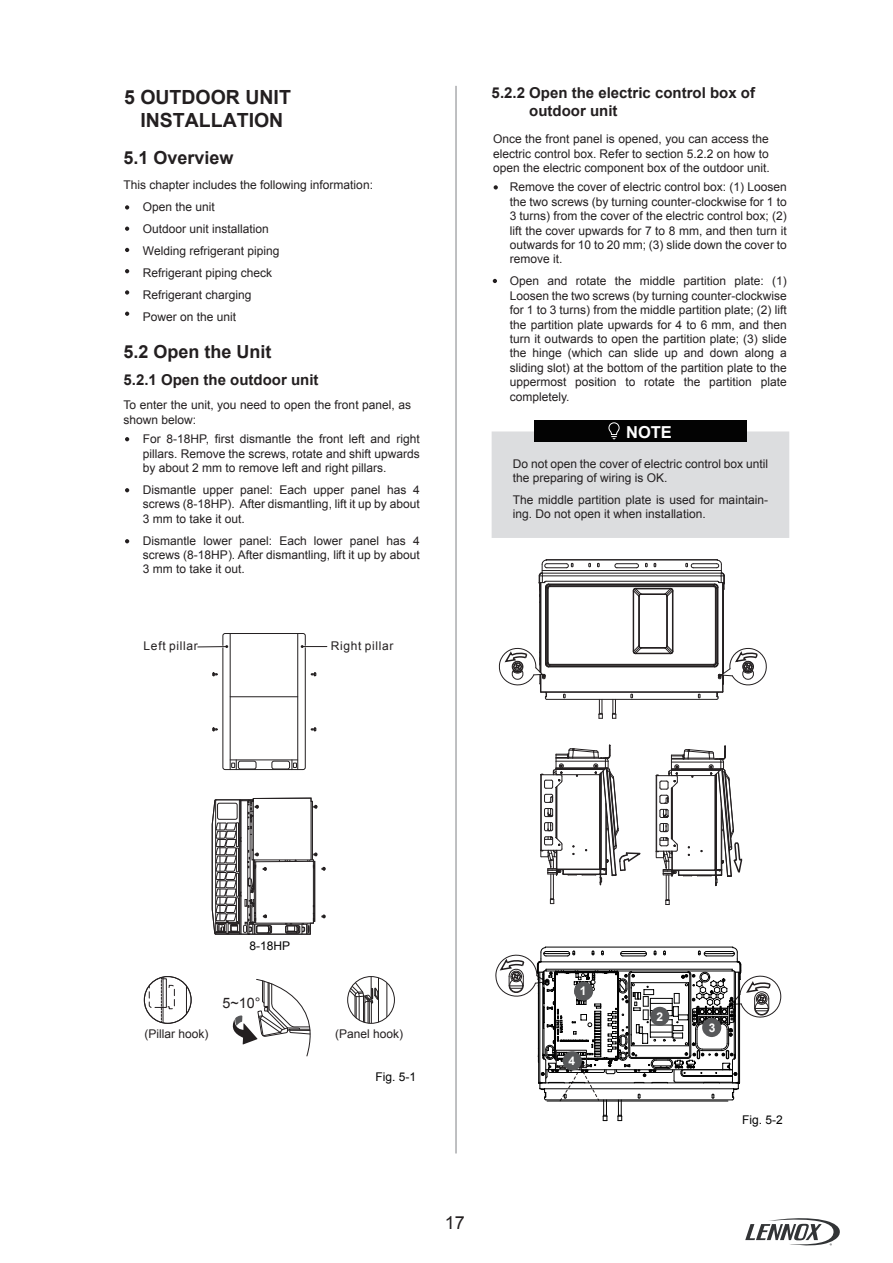
<style>
.page{position:relative;width:893px;height:1263px;background:#fff}
.page>*{position:absolute;margin:0;border:0;box-sizing:border-box;transform-origin:0 0}
.t1{font:700 19.5px/23.4px "Arial";color:#231f20;text-align:center}
.t2{font:700 18px "Arial";color:#231f20}
.t3{font:18px "Arial";color:#231f20}
.t4{font:700 16.5px "Arial";color:#fff}
.t5{font:700 15px/18px "Arial";color:#231f20}
.t6{font:14.4px "Arial";color:#231f20}
.t7{font:12px/14.4px "Arial";color:#231f20;text-align:justify}
.t8{font:12px "Arial";letter-spacing:.055em;color:#231f20}
.t9{font:12px "Arial";color:#030303}
.t10{font:700 12px "Arial";color:#fff}
</style>
<div class="page">
<hr style="left:456px;top:86px;width:1px;height:1067px;background:#808285">
<svg style="left:125px;top:205px;width:4px;height:5px"></svg>
<svg style="left:125px;top:227px;width:4px;height:4px"></svg>
<svg style="left:125px;top:248px;width:4px;height:4px"></svg>
<svg style="left:125px;top:269px;width:4px;height:4px"></svg>
<svg style="left:125px;top:290px;width:4px;height:5px"></svg>
<svg style="left:125px;top:312px;width:4px;height:4px"></svg>
<svg style="left:494px;top:185px;width:4px;height:5px"></svg>
<svg style="left:493px;top:279px;width:4px;height:4px"></svg>
<svg style="left:125px;top:437px;width:4px;height:4px"></svg>
<svg style="left:125px;top:488px;width:4px;height:4px"></svg>
<svg style="left:125px;top:539px;width:4px;height:4px"></svg>
<div style="left:534px;top:420px;width:213px;height:22px;background:#030303"></div>
<svg style="left:492px;top:422px;width:297px;height:116px;background:#c2c3c5"></svg>
<hr style="left:546px;top:559px;width:171px;height:1px;background:#231f20">
<svg style="left:498px;top:560px;width:269px;height:159px"></svg>
<svg style="left:540px;top:744px;width:101px;height:160px"></svg>
<svg style="left:656px;top:745px;width:86px;height:160px"></svg>
<svg style="left:495px;top:947px;width:286px;height:174px"></svg>
<div style="left:574px;top:981px;width:19px;height:20px;background:#57585a;border-radius:50%"></div>
<div style="left:563px;top:1051px;width:19px;height:19px;background:#57585a;border-radius:50%"></div>
<div style="left:650px;top:1007px;width:19px;height:19px;background:#57585a;border-radius:50%"></div>
<div style="left:702px;top:1018px;width:19px;height:19px;background:#57585a;border-radius:50%"></div>
<div style="left:222px;top:633px;width:84px;height:137px;border:1px solid #231f20;border-radius:2px"></div>
<hr style="left:230px;top:633px;width:1px;height:136px;background:#231f20">
<hr style="left:230px;top:760px;width:68px;height:1px;background:#231f20">
<svg style="left:231px;top:760px;width:6px;height:9px"></svg>
<hr style="left:230px;top:696px;width:68px;height:1px;background:#231f20">
<hr style="left:297px;top:633px;width:1px;height:136px;background:#231f20">
<div style="left:272px;top:761px;width:18px;height:8px;border:1px solid #231f20;border-radius:2px"></div>
<svg style="left:292px;top:760px;width:5px;height:9px"></svg>
<svg style="left:310px;top:672px;width:7px;height:5px"></svg>
<svg style="left:310px;top:727px;width:7px;height:5px"></svg>
<svg style="left:212px;top:672px;width:6px;height:5px"></svg>
<svg style="left:212px;top:727px;width:6px;height:5px"></svg>
<div style="left:238px;top:761px;width:18px;height:8px;border:1px solid #231f20;border-radius:2px"></div>
<svg style="left:300px;top:645px;width:27px;height:3px"></svg>
<svg style="left:198px;top:645px;width:31px;height:3px"></svg>
<svg style="left:211px;top:797px;width:114px;height:138px"></svg>
<hr style="left:378px;top:978px;width:1px;height:44px;background:#231f20">
<hr style="left:386px;top:982px;width:1px;height:35px;background:#231f20">
<svg style="left:348px;top:976px;width:30px;height:47px"></svg>
<div style="left:347px;top:976px;width:48px;height:48px;border:1px solid #231f20;border-radius:50%"></div>
<svg style="left:148px;top:977px;width:27px;height:45px"></svg>
<svg style="left:186px;top:986px;width:1px;height:28px"></svg>
<div style="left:144px;top:976px;width:47px;height:48px;border:1px solid #231f20;border-radius:50%"></div>
<svg style="left:232px;top:979px;width:79px;height:78px"></svg>
<svg style="left:745px;top:1218px;width:95px;height:28px"></svg>
<h1 class="t1" style="left:124px;top:86px;width:168px">5 OUTDOOR UNIT<br>INSTALLATION</h1>
<h2 class="t2" style="left:123px;top:146px;width:112px">5.1 Overview</h2>
<p class="t5" style="left:529px;top:84px;width:227px;text-indent:-38px">5.2.2 Open the electric control box of outdoor unit</p>
<p class="t7" style="left:493px;top:132px;width:278px">Once the front panel is opened, you can access the electric control box. Refer to section 5.2.2 on how to open the electric component box of the outdoor unit.</p>
<p class="t7" style="left:124px;top:178px;width:251px">This chapter includes the following information:</p>
<p class="t7" style="left:510px;top:180px;width:278px">Remove the cover of electric control box: (1) Loosen the two screws (by turning counter-clockwise for 1 to 3 turns) from the cover of the electric control box; (2) lift the cover upwards for 7 to 8 mm, and then turn it outwards for 10 to 20 mm; (3) slide down the cover to remove it.</p>
<p class="t7" style="left:510px;top:274px;width:278px">Open and rotate the middle partition plate: (1)<br>Loosen the two screws (by turning counter-clockwise for 1 to 3 turns) from the middle partition plate; (2) lift the partition plate upwards for 4 to 6 mm, and then turn it outwards to open the partition plate; (3) slide the hinge (which can slide up and down along a sliding slot) at the bottom of the partition plate to the uppermost position to rotate the partition plate completely.</p>
<p class="t7" style="left:143px;top:196px;width:138px;line-height:21.9px;text-align:left">Open the unit<br>Outdoor unit installation<br>Welding refrigerant piping<br>Refrigerant piping check<br>Refrigerant charging<br>Power on the unit</p>
<h2 class="t2" style="left:123px;top:340px;width:150px">5.2 Open the Unit</h2>
<p class="t5" style="left:124px;top:371px;width:197px">5.2.1 Open the outdoor unit</p>
<p class="t7" style="left:124px;top:398px;width:289px">To enter the unit, you need to open the front panel, as shown below:</p>
<h3 class="t4" style="left:626px;top:421px;width:47px">NOTE</h3>
<p class="t7" style="left:143px;top:432px;width:278px">For 8-18HP, first dismantle the front left and right pillars. Remove the screws, rotate and shift upwards by about 2 mm to remove left and right pillars.</p>
<p class="t7" style="left:143px;top:483px;width:278px">Dismantle upper panel: Each upper panel has 4 screws (8-18HP). After dismantling, lift it up by about 3 mm to take it out.</p>
<p class="t7" style="left:143px;top:533px;width:278px">Dismantle lower panel: Each lower panel has 4 screws (8-18HP). After dismantling, lift it up by about 3 mm to take it out.</p>
<p class="t7" style="left:513px;top:456px;width:257px">Do not open the cover of electric control box until the preparing of wiring is OK.</p>
<p class="t7" style="left:513px;top:493px;width:257px">The middle partition plate is used for maintain&shy;ing. Do not open it when installation.</p>
<p class="t8" style="left:144px;top:637px;width:56px">Left pillar</p>
<p class="t8" style="left:331px;top:637px;width:64px">Right pillar</p>
<p class="t9" style="left:249px;top:938px;width:42px">8-18HP</p>
<p class="t6" style="left:222px;top:993px;width:40px">5~10°</p>
<p class="t7" style="left:144px;top:1027px;width:66px">(Pillar hook)</p>
<p class="t7" style="left:335px;top:1027px;width:70px">(Panel hook)</p>
<p class="t9" style="left:376px;top:1069px;width:42px">Fig. 5-1</p>
<h2 class="t3" style="left:445px;top:1211px;width:22px">17</h2>
<p class="t10" style="left:580px;top:983px;width:8px">1</p>
<p class="t10" style="left:568px;top:1052px;width:8px">4</p>
<p class="t10" style="left:657px;top:1009px;width:8px">2</p>
<p class="t10" style="left:709px;top:1020px;width:8px">3</p>
<p class="t9" style="left:742px;top:1112px;width:42px">Fig. 5-2</p>
</div>
